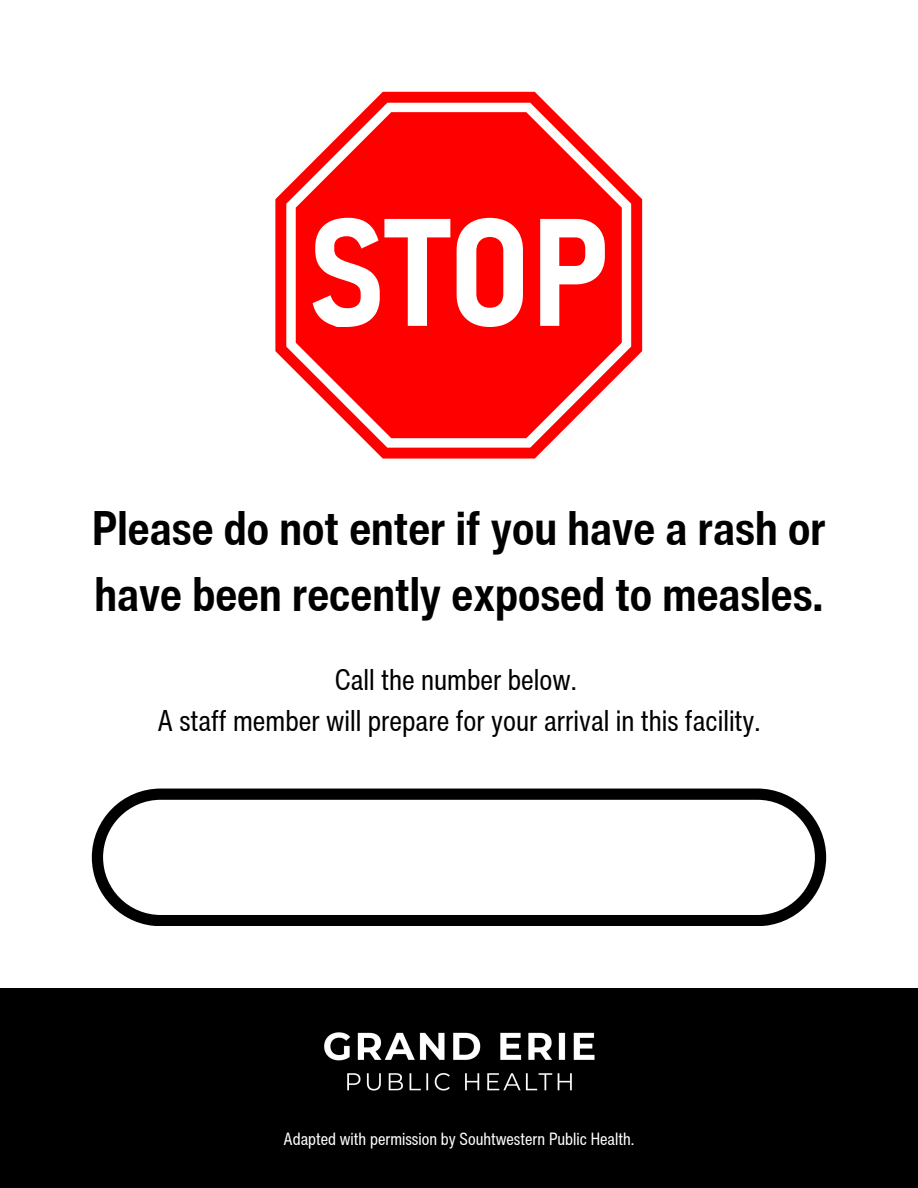
<style>
.page{position:relative;width:918px;height:1188px;background:#fff}
.page>*{position:absolute;margin:0;border:0;box-sizing:border-box;transform-origin:0 0}
.t1{font:700 condensed 47.25px/65.2px "Helvetica Now Text";color:#000}
.t2{font:condensed 29.25px/40.5px "Helvetica Now Text";color:#000;text-align:center}
.t3{font:condensed 17.25px "Helvetica Now Text";color:#fff}
</style>
<div class="page">
<div style="left:0;top:989px;width:918px;height:199px;background:#000"></div>
<img style="left:324px;top:1032px;width:271px;height:59px">
<svg style="left:275px;top:92px;width:367px;height:367px"></svg>
<svg style="left:286px;top:103px;width:345px;height:345px;fill:#f00"></svg>
<svg style="left:313px;top:218px;width:137px;height:109px"></svg>
<svg style="left:457px;top:218px;width:66px;height:109px"></svg>
<svg style="left:540px;top:219px;width:65px;height:107px"></svg>
<svg style="left:92px;top:789px;width:734px;height:137px"></svg>
<p class="t1" style="left:92px;top:495px;width:735px">Please do not enter if you have a rash or have been recently exposed to measles.</p>
<h1 class="t2" style="left:157px;top:659px;width:605px">Call the number below.<br>A staff member will prepare for your arrival in this facility.</h1>
<h2 class="t3" style="left:284px;top:1126px;width:352px">Adapted with permission by Souhtwestern Public Health.</h2>
</div>
